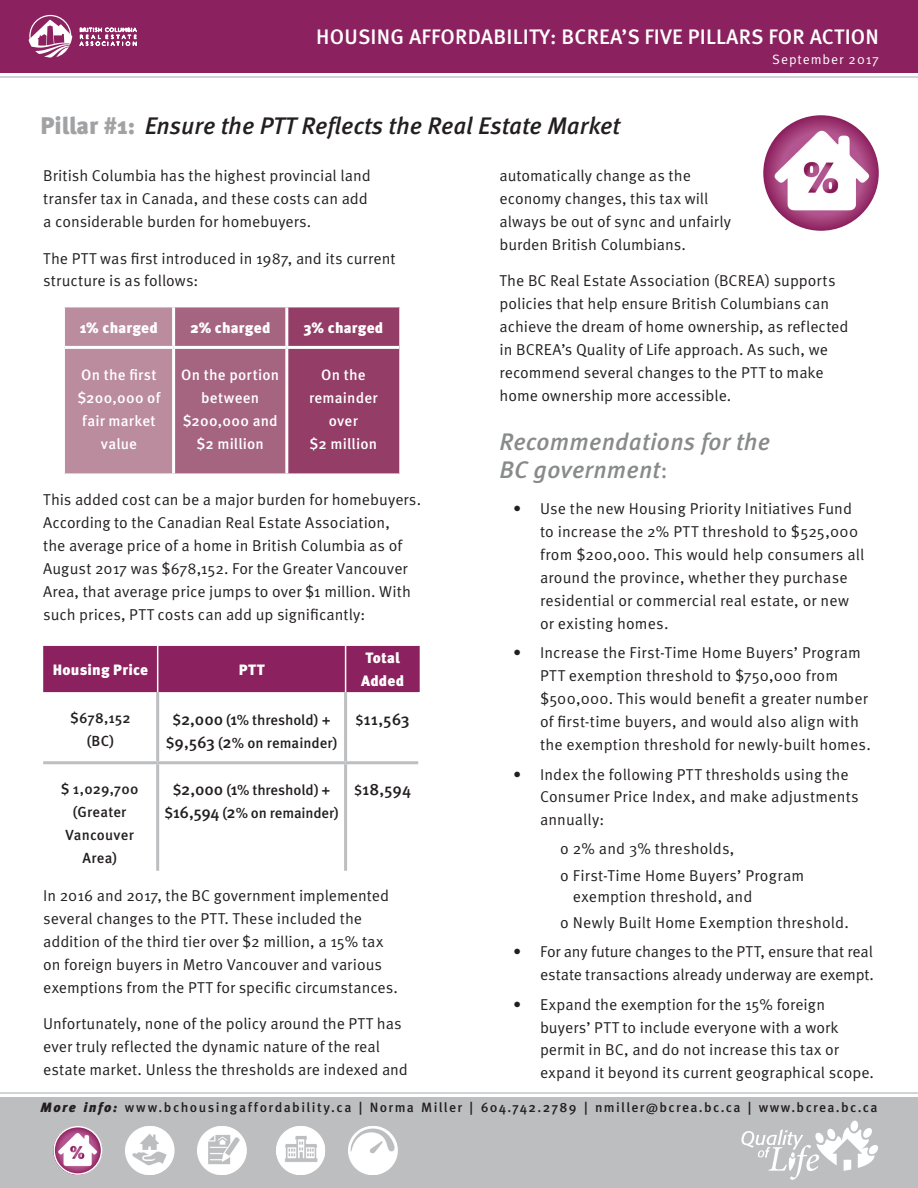
<style>
.page{position:relative;width:918px;height:1188px;background:#fff}
.page>*{position:absolute;margin:0;border:0;box-sizing:border-box;transform-origin:0 0}
.t1{font:italic 500 24px "Meta OT";color:#231f20}
.t2{font:italic 500 24px/28.5px "Meta OT";letter-spacing:.01em;color:#898a8a}
.t3{font:500 21px "Meta OT";letter-spacing:.01em;color:#fff}
.black_bullets{font:500 16.5px "Meta OT";letter-spacing:-.005em;color:#231f20}
.black_bullets-2{font:15.75px/22.8px "Meta OT Norm";letter-spacing:.005em;color:#231f20}
.black_bullets-3{font:500 15px/23px "Meta OT";letter-spacing:.015em;color:#fff;text-align:center}
.black_bullets-4{font:900 15px/22.8px "Meta OT";letter-spacing:.01em;color:#fff}
.black_bullets-5{font:500 14.7px/22.8px "Meta OT";letter-spacing:.005em;color:#231f20;text-align:center}
.t4{font:500 13.5px "Meta OT";letter-spacing:.1em;color:#231f20}
.t5{font:13.5px "Meta OT Norm";letter-spacing:.07em;color:#fff}
.s1{font-weight:900;font-style:normal;color:#a1a2a4}
.s2{font-family:"Meta OT Norm";font-weight:400;font-style:normal}
.s3{font-size:16.5px}
.s4{font-size:13.5px}
.s5{font-weight:900;font-style:italic}
</style>
<div class="page">
<hr style="left:0;top:1092px;width:918px;height:2px;background:#d1d4d4">
<div style="left:0;top:0;width:918px;height:73px;background:#8b225f"></div>
<svg style="left:80px;top:28px;width:57px;height:18px"></svg>
<svg style="left:28px;top:15px;width:44px;height:43px"></svg>
<div style="left:0;top:1098px;width:918px;height:90px;background:#bdbec0"></div>
<img style="left:349px;top:1127px;width:47px;height:47px">
<img style="left:276px;top:1127px;width:48px;height:47px">
<img style="left:126px;top:1127px;width:46px;height:47px">
<img style="left:53px;top:1127px;width:48px;height:47px">
<img style="left:198px;top:1127px;width:47px;height:47px">
<hr style="left:0;top:76px;width:918px;height:2px;background:#d1d4d4">
<svg style="left:65px;top:307px;width:334px;height:166px;background:#a66481"></svg>
<hr style="left:172px;top:307px;width:3px;height:39px;background:#fff">
<hr style="left:285px;top:307px;width:3px;height:39px;background:#fff">
<hr style="left:65px;top:346px;width:109px;height:3px;background:#fff">
<hr style="left:174px;top:346px;width:113px;height:3px;background:#fff">
<hr style="left:172px;top:349px;width:3px;height:124px;background:#fff">
<hr style="left:287px;top:346px;width:112px;height:3px;background:#fff">
<hr style="left:285px;top:349px;width:3px;height:124px;background:#fff">
<div style="left:43px;top:646px;width:377px;height:46px;background:#8b225f"></div>
<hr style="left:157px;top:646px;width:1px;height:46px;background:#fff">
<hr style="left:345px;top:646px;width:1px;height:46px;background:#fff">
<hr style="left:344px;top:692px;width:3px;height:69px;background:#bdbec0">
<hr style="left:344px;top:764px;width:3px;height:107px;background:#bdbec0">
<hr style="left:156px;top:692px;width:3px;height:69px;background:#bdbec0">
<hr style="left:156px;top:764px;width:3px;height:107px;background:#bdbec0">
<hr style="left:158px;top:761px;width:188px;height:3px;background:#bdbec0">
<hr style="left:346px;top:761px;width:72px;height:3px;background:#bdbec0">
<hr style="left:43px;top:761px;width:115px;height:3px;background:#bdbec0">
<svg style="left:741px;top:1121px;width:137px;height:59px"></svg>
<img style="left:764px;top:116px;width:114px;height:114px">
<div style="left:760px;top:112px;width:122px;height:122px;border:3px solid #fff;border-radius:50%"></div>
<div style="left:349px;top:1126px;width:49px;height:49px;border:2px solid #fff;border-radius:50%"></div>
<div style="left:198px;top:1126px;width:49px;height:49px;border:2px solid #fff;border-radius:50%"></div>
<div style="left:126px;top:1126px;width:49px;height:49px;border:2px solid #fff;border-radius:50%"></div>
<div style="left:53px;top:1126px;width:49px;height:49px;border:2px solid #fff;border-radius:50%"></div>
<div style="left:276px;top:1126px;width:49px;height:49px;border:2px solid #fff;border-radius:50%"></div>
<p class="t3" style="left:316px;top:24px;width:564px">HOUSING AFFORDABILITY: BCREA’S FIVE PILLARS FOR ACTION</p>
<p class="t5" style="left:772px;top:51px;width:108px">September 2017</p>
<p class="t1" style="left:40px;top:112px;width:581px"><span class="s1">Pillar #1:</span> Ensure the PTT Reflects the Real Estate Market</p>
<p class="black_bullets-2" style="left:43px;top:165px;width:329px">British Columbia has the highest provincial land transfer tax in Canada, and these costs can add a considerable burden for homebuyers.</p>
<p class="black_bullets-2" style="left:43px;top:247px;width:354px">The PTT was first introduced in 1987, and its current structure is as follows:</p>
<p class="black_bullets-4" style="left:80px;top:317px;width:80px">1% charged</p>
<p class="black_bullets-4" style="left:190px;top:317px;width:82px">2% charged</p>
<p class="black_bullets-4" style="left:304px;top:317px;width:81px">3% charged</p>
<p class="black_bullets-3" style="left:77px;top:364px;width:85px">On the first $200,000 of fair market value</p>
<p class="black_bullets-3" style="left:181px;top:364px;width:99px">On the portion between $200,000 and $2 million</p>
<p class="black_bullets-3" style="left:309px;top:364px;width:70px">On the remainder over<br>$2 million</p>
<p class="black_bullets-2" style="left:500px;top:165px;width:233px">automatically change as the economy changes, this tax will always be out of sync and unfairly burden British Columbians.</p>
<p class="black_bullets-2" style="left:500px;top:270px;width:351px">The BC Real Estate Association (BCREA) supports policies that help ensure British Columbians can achieve the dream of home ownership, as reflected in BCREA’s Quality of Life approach. As such, we recommend several changes to the PTT to make home ownership more accessible.</p>
<p class="t2" style="left:500px;top:428px;width:272px">Recommendations for the<br>BC government<span class="s2">:</span></p>
<p class="black_bullets-2" style="left:540px;top:498px;width:326px;text-indent:-27px">• Use the new Housing Priority Initiatives Fund to increase the 2% PTT threshold to $525,000 from $200,000. This would help consumers all around the province, whether they purchase residential or commercial real estate, or new or existing homes.</p>
<p class="black_bullets-2" style="left:540px;top:642px;width:332px;text-indent:-27px">• Increase the First-Time Home Buyers’ Program PTT exemption threshold to $750,000 from $500,000. This would benefit a greater number of first-time buyers, and would also align with the exemption threshold for newly-built homes.</p>
<p class="black_bullets-2" style="left:540px;top:763px;width:320px;text-indent:-27px">• Index the following PTT thresholds using the<br>Consumer Price Index, and make adjustments annually:</p>
<p class="black_bullets-2" style="left:560px;top:837px;width:176px">o 2% and 3% thresholds,</p>
<p class="black_bullets-2" style="left:560px;top:864px;width:246px">o First-Time Home Buyers’ Program</p>
<p class="black_bullets-2" style="left:573px;top:886px;width:181px">exemption threshold, and</p>
<p class="black_bullets-2" style="left:560px;top:911px;width:290px">o Newly Built Home Exemption threshold.</p>
<p class="black_bullets-2" style="left:513px;top:941px;width:363px;text-align:right">• For any future changes to the PTT, ensure that real estate transactions already underway are exempt.</p>
<p class="black_bullets-2" style="left:540px;top:993px;width:336px;text-indent:-27px">• Expand the exemption for the 15% foreign buyers’ PTT to include everyone with a work permit in BC, and do not increase this tax or expand it beyond its current geographical scope.</p>
<p class="black_bullets-2" style="left:43px;top:489px;width:379px">This added cost can be a major burden for homebuyers.<br>According to the Canadian Real Estate Association,<br>the average price of a home in British Columbia as of August 2017 was $678,152. For the Greater Vancouver Area, that average price jumps to over $1 million. With such prices, PTT costs can add up significantly:</p>
<p class="black_bullets-4" style="left:361px;top:647px;width:45px">Total<br>Added</p>
<p class="black_bullets-4" style="left:53px;top:659px;width:97px">Housing Price</p>
<p class="black_bullets-4" style="left:239px;top:659px;width:27px">PTT</p>
<p class="black_bullets-5" style="left:70px;top:707px;width:62px">$678,152 (BC)</p>
<p class="black_bullets-5" style="left:166px;top:709px;width:173px">$<span class="s3">2,000</span> (<span class="s3">1</span>% threshold) + $<span class="s3">9,563</span> (<span class="s3">2</span>% on remainder)</p>
<p class="black_bullets" style="left:356px;top:710px;width:56px"><span class="s4">$</span>11,563</p>
<p class="black_bullets-5" style="left:61px;top:778px;width:79px">$ 1,029,700 (Greater<br>Vancouver<br>Area)</p>
<p class="black_bullets-5" style="left:164px;top:779px;width:176px">$<span class="s3">2,000</span> (<span class="s3">1</span>% threshold) + $<span class="s3">16,594</span> (<span class="s3">2</span>% on remainder)</p>
<p class="black_bullets" style="left:354px;top:780px;width:59px"><span class="s4">$</span>18,594</p>
<p class="black_bullets-2" style="left:43px;top:885px;width:356px">In 2016 and 2017, the BC government implemented several changes to the PTT. These included the addition of the third tier over $2 million, a 15% tax on foreign buyers in Metro Vancouver and various exemptions from the PTT for specific circumstances.</p>
<p class="black_bullets-2" style="left:43px;top:1013px;width:366px">Unfortunately, none of the policy around the PTT has ever truly reflected the dynamic nature of the real estate market. Unless the thresholds are indexed and</p>
<p class="t4" style="left:40px;top:1100px;width:838px"><span class="s5">More info:</span> www.bchousingaffordability.ca | Norma Miller | 604.742.2789 | nmiller@bcrea.bc.ca | www.bcrea.bc.ca</p>
</div>
